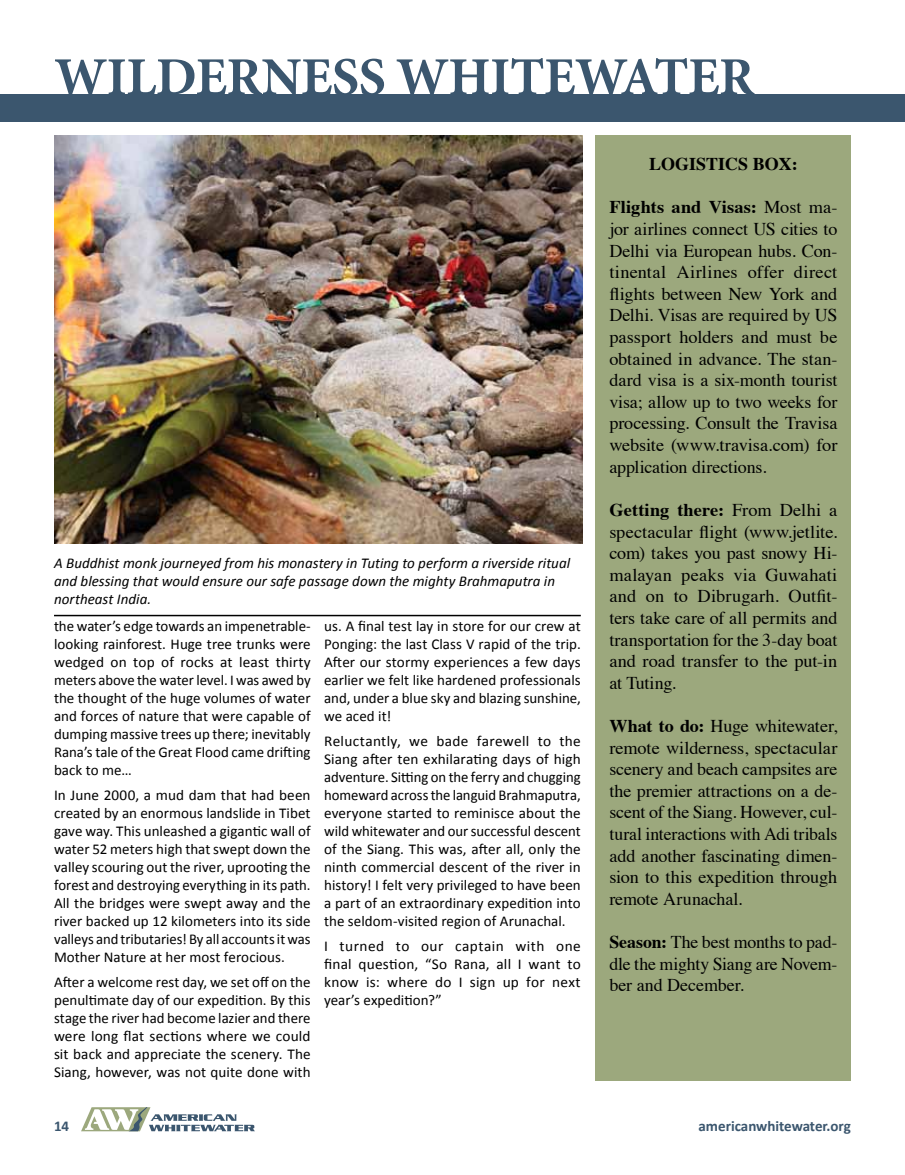
<style>
.page{position:relative;width:905px;height:1175px;background:#fff}
.page>*{position:absolute;margin:0;border:0;box-sizing:border-box;transform-origin:0 0}
.t1{font:700 54px "Minion Pro";letter-spacing:-.01em;color:#3b566e}
.t2{font:18px/21.6px "Times";letter-spacing:-.005em;color:#000;text-align:justify}
.t3{font:700 18px "Times";color:#000}
.t4{font:15px/18px "Calibri";letter-spacing:.005em;color:#000;text-align:justify}
.t5{font:italic 15px/18px "Calibri";color:#000}
.t6{font:700 15px "Calibri";color:#3b566e}
.s1{font-weight:700}
</style>
<div class="page">
<img style="left:54px;top:135px;width:528px;height:408px">
<div style="left:0;top:108px;width:904px;height:13px;background:#3b566e"></div>
<svg style="left:81px;top:1107px;width:174px;height:24px"></svg>
<div style="left:0;top:94px;width:904px;height:14px;background:#3b566e"></div>
<div style="left:596px;top:135px;width:254px;height:945px;background:#9ca87d"></div>
<hr style="left:54px;top:615px;width:526px;height:1px;background:#000">
<h1 class="t1" style="left:54px;top:39px;width:701px">WILDERNESS WHITEWATER</h1>
<p class="t5" style="left:54px;top:553px;width:517px">A Buddhist monk journeyed from his monastery in Tuting to perform a riverside ritual and blessing that would ensure our safe passage down the mighty Brahmaputra in northeast India.</p>
<p class="t4" style="left:54px;top:616px;width:258px">the water’s edge towards an impenetrable&shy;looking rainforest. Huge tree trunks were wedged on top of rocks at least thirty meters above the water level. I was awed by the thought of the huge volumes of water and forces of nature that were capable of dumping massive trees up there; inevitably Rana’s tale of the Great Flood came drifting back to me…</p>
<p class="t4" style="left:54px;top:785px;width:258px">In June 2000, a mud dam that had been created by an enormous landslide in Tibet gave way. This unleashed a gigantic wall of water 52 meters high that swept down the valley scouring out the river, uprooting the forest and destroying everything in its path.<br>All the bridges were swept away and the river backed up 12 kilometers into its side valleys and tributaries! By all accounts it was Mother Nature at her most ferocious.</p>
<p class="t4" style="left:54px;top:972px;width:258px">After a welcome rest day, we set off on the penultimate day of our expedition. By this stage the river had become lazier and there were long flat sections where we could sit back and appreciate the scenery. The Siang, however, was not quite done with</p>
<p class="t4" style="left:324px;top:616px;width:258px">us. A final test lay in store for our crew at Ponging: the last Class V rapid of the trip.<br>After our stormy experiences a few days earlier we felt like hardened professionals and, under a blue sky and blazing sunshine, we aced it!</p>
<p class="t4" style="left:324px;top:731px;width:258px">Reluctantly, we bade farewell to the Siang after ten exhilarating days of high adventure. Sitting on the ferry and chugging homeward across the languid Brahmaputra, everyone started to reminisce about the wild whitewater and our successful descent of the Siang. This was, after all, only the ninth commercial descent of the river in history! I felt very privileged to have been a part of an extraordinary expedition into the seldom-visited region of Arunachal.</p>
<p class="t4" style="left:324px;top:936px;width:258px">I turned to our captain with one final question, “So Rana, all I want to know is: where do I sign up for next year’s expedition?”</p>
<p class="t3" style="left:649px;top:147px;width:150px">LOGISTICS BOX:</p>
<p class="t2" style="left:609px;top:195px;width:230px"><span class="s1">Flights and Visas:</span> Most ma&shy;jor airlines connect US cities to Delhi via European hubs. Con&shy;tinental Airlines offer direct flights between New York and Delhi. Visas are required by US passport holders and must be obtained in advance. The stan&shy;dard visa is a six-month tourist visa; allow up to two weeks for processing. Consult the Travisa website (www.travisa.com) for application directions.</p>
<p class="t2" style="left:609px;top:497px;width:230px"><span class="s1">Getting there:</span> From Delhi a spectacular flight (www.jetlite. com) takes you past snowy Hi&shy;malayan peaks via Guwahati and on to Dibrugarh. Outfit&shy;ters take care of all permits and transportation for the 3-day boat and road transfer to the put-in at Tuting.</p>
<p class="t2" style="left:609px;top:713px;width:230px"><span class="s1">What to do:</span> Huge whitewater, remote wilderness, spectacular scenery and beach campsites are the premier attractions on a de&shy;scent of the Siang. However, cul&shy;tural interactions with Adi tribals add another fascinating dimen&shy;sion to this expedition through remote Arunachal.</p>
<p class="t2" style="left:609px;top:929px;width:230px"><span class="s1">Season:</span> The best months to pad&shy;dle the mighty Siang are Novem&shy;ber and December.</p>
<p class="t6" style="left:54px;top:1116px;width:17px">14</p>
<p class="t6" style="left:698px;top:1116px;width:154px">americanwhitewater.org</p>
</div>
